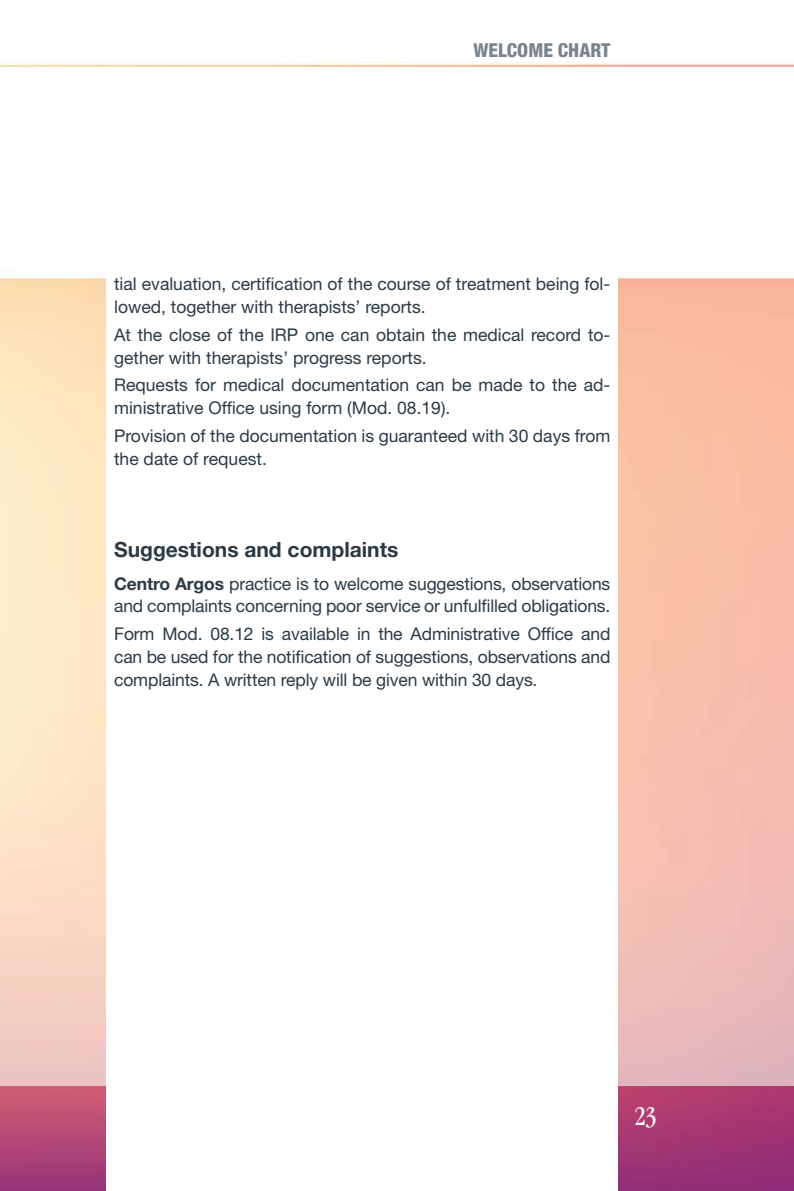
<style>
.page{position:relative;width:794px;height:1191px;background:#fff}
.page>*{position:absolute;margin:0;border:0;box-sizing:border-box;transform-origin:0 0}
.t1{font:condensed 28px "ITC Garamond Std";color:#fff}
.Testo_cp_10_su_13{font:700 21px "Helvetica Neue LT Std";color:#2b3a45}
.t2{font:800 condensed 19.25px "Helvetica Neue LT Std";color:#79848e}
.Testo_cp_10_su_13-2{font:17.5px/22.8px "Helvetica Neue LT Std";color:#2b3a45}
.s1{font-weight:700}
</style>
<div class="page">
<img style="left:0;top:1086px;width:794px;height:105px">
<div style="left:107px;top:174px;width:511px;height:1017px;background:#fff"></div>
<p class="t2" style="left:473px;top:38px;width:138px">WELCOME CHART</p>
<p class="Testo_cp_10_su_13-2" style="left:114px;top:272px;width:498px">tial evaluation, certification of the course of treatment being fol&shy;lowed, together with therapists’ reports.</p>
<p class="Testo_cp_10_su_13-2" style="left:114px;top:323px;width:498px">At the close of the IRP one can obtain the medical record to&shy;gether with therapists’ progress reports.</p>
<p class="Testo_cp_10_su_13-2" style="left:114px;top:373px;width:498px">Requests for medical documentation can be made to the ad&shy;ministrative Office using form (Mod. 08.19).</p>
<p class="Testo_cp_10_su_13-2" style="left:114px;top:424px;width:498px">Provision of the documentation is guaranteed with 30 days from the date of request.</p>
<p class="Testo_cp_10_su_13" style="left:114px;top:536px;width:286px">Suggestions and complaints</p>
<p class="Testo_cp_10_su_13-2" style="left:114px;top:571px;width:498px"><span class="s1">Centro Argos</span> practice is to welcome suggestions, observations and complaints concerning poor service or unfulfilled obligations.</p>
<p class="Testo_cp_10_su_13-2" style="left:114px;top:622px;width:498px;text-align:justify">Form Mod. 08.12 is available in the Administrative Office and can be used for the notification of suggestions, observations and complaints. A written reply will be given within 30 days.</p>
<h1 class="t1" style="left:634px;top:1100px;width:24px">23</h1>
</div>
